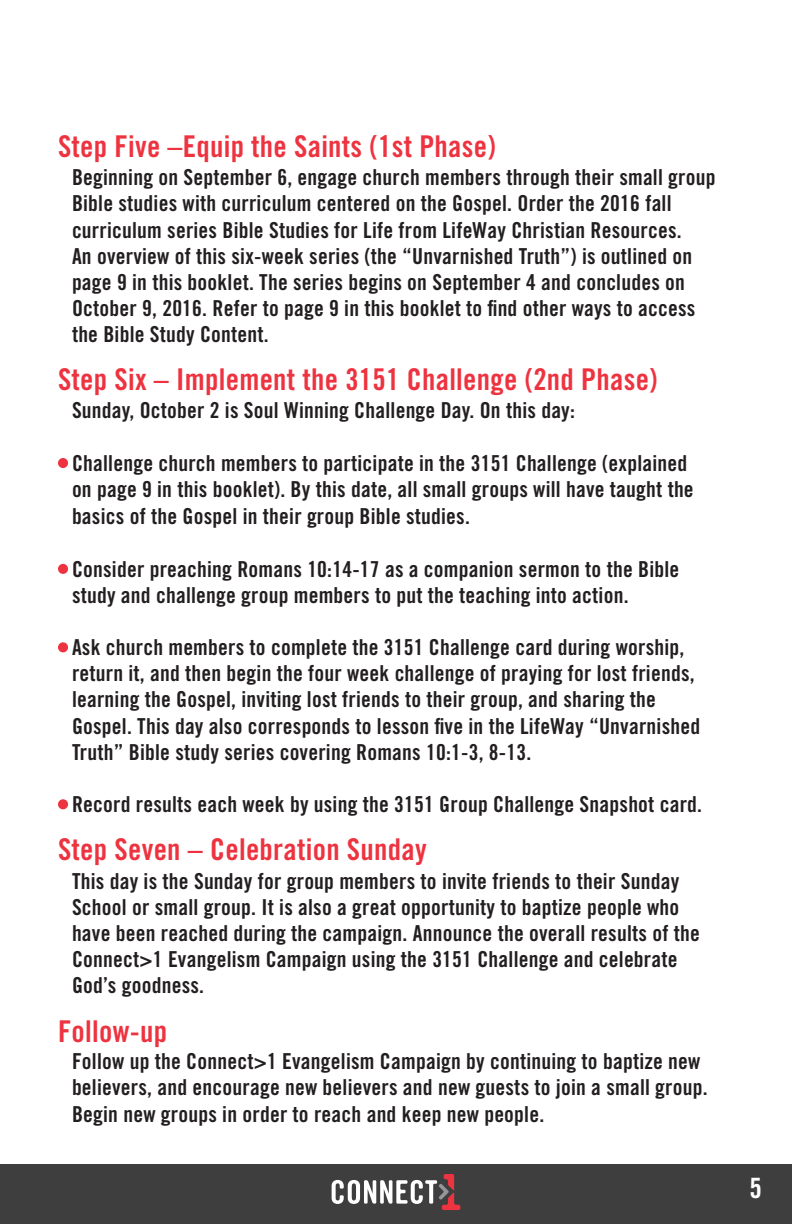
<style>
.page{position:relative;width:792px;height:1224px;background:#fff}
.page>*{position:absolute;margin:0;border:0;box-sizing:border-box;transform-origin:0 0}
.t1{font:30px "Trade Gothic LT Std Bd Cn 20";letter-spacing:.01em;color:#ee3340}
.t2{font:28px "Trade Gothic LT Std Bd Cn 20";color:#fff}
.t3{font:22px/26.4px "Trade Gothic LT Std Bd Cn 20";letter-spacing:.01em;color:#231f20}
</style>
<div class="page">
<div style="left:0;top:1165px;width:792px;height:59px;background:#3e3e3f"></div>
<svg style="left:332px;top:1174px;width:128px;height:36px"></svg>
<div style="left:58px;top:458px;width:10px;height:10px;background:#ee3340;border-radius:50%"></div>
<div style="left:58px;top:564px;width:10px;height:10px;background:#ee3340;border-radius:50%"></div>
<div style="left:58px;top:642px;width:10px;height:10px;background:#ee3340;border-radius:50%"></div>
<div style="left:58px;top:799px;width:10px;height:10px;background:#ee3340;border-radius:50%"></div>
<p class="t1" style="left:58px;top:128px;width:439px">Step Five –Equip the Saints (1st Phase)</p>
<p class="t3" style="left:72px;top:164px;width:645px">Beginning on September 6, engage church members through their small group<br>Bible studies with curriculum centered on the Gospel. Order the 2016 fall curriculum series Bible Studies for Life from LifeWay Christian Resources.</p>
<p class="t3" style="left:72px;top:243px;width:625px">An overview of this six-week series (the “Unvarnished Truth”) is outlined on page 9 in this booklet. The series begins on September 4 and concludes on October 9, 2016. Refer to page 9 in this booklet to find other ways to access the Bible Study Content.</p>
<p class="t1" style="left:58px;top:361px;width:601px">Step Six – Implement the 3151 Challenge (2nd Phase)</p>
<p class="t3" style="left:72px;top:397px;width:504px">Sunday, October 2 is Soul Winning Challenge Day. On this day:</p>
<p class="t3" style="left:72px;top:450px;width:623px">Challenge church members to participate in the 3151 Challenge (explained on page 9 in this booklet). By this date, all small groups will have taught the basics of the Gospel in their group Bible studies.</p>
<p class="t3" style="left:72px;top:555px;width:609px">Consider preaching Romans 10:14-17 as a companion sermon to the Bible study and challenge group members to put the teaching into action.</p>
<p class="t3" style="left:72px;top:634px;width:630px">Ask church members to complete the 3151 Challenge card during worship, return it, and then begin the four week challenge of praying for lost friends, learning the Gospel, inviting lost friends to their group, and sharing the Gospel. This day also corresponds to lesson five in the LifeWay “Unvarnished Truth” Bible study series covering Romans 10:1-3, 8-13.</p>
<p class="t3" style="left:72px;top:791px;width:632px">Record results each week by using the 3151 Group Challenge Snapshot card.</p>
<p class="t1" style="left:58px;top:831px;width:370px">Step Seven – Celebration Sunday</p>
<p class="t3" style="left:72px;top:868px;width:629px">This day is the Sunday for group members to invite friends to their Sunday School or small group. It is also a great opportunity to baptize people who have been reached during the campaign. Announce the overall results of the Connect&gt;1 Evangelism Campaign using the 3151 Challenge and celebrate God’s goodness.</p>
<p class="t1" style="left:58px;top:1013px;width:110px">Follow-up</p>
<p class="t3" style="left:72px;top:1048px;width:637px">Follow up the Connect&gt;1 Evangelism Campaign by continuing to baptize new believers, and encourage new believers and new guests to join a small group.<br>Begin new groups in order to reach and keep new people.</p>
<p class="t2" style="left:750px;top:1171px;width:14px">5</p>
</div>
